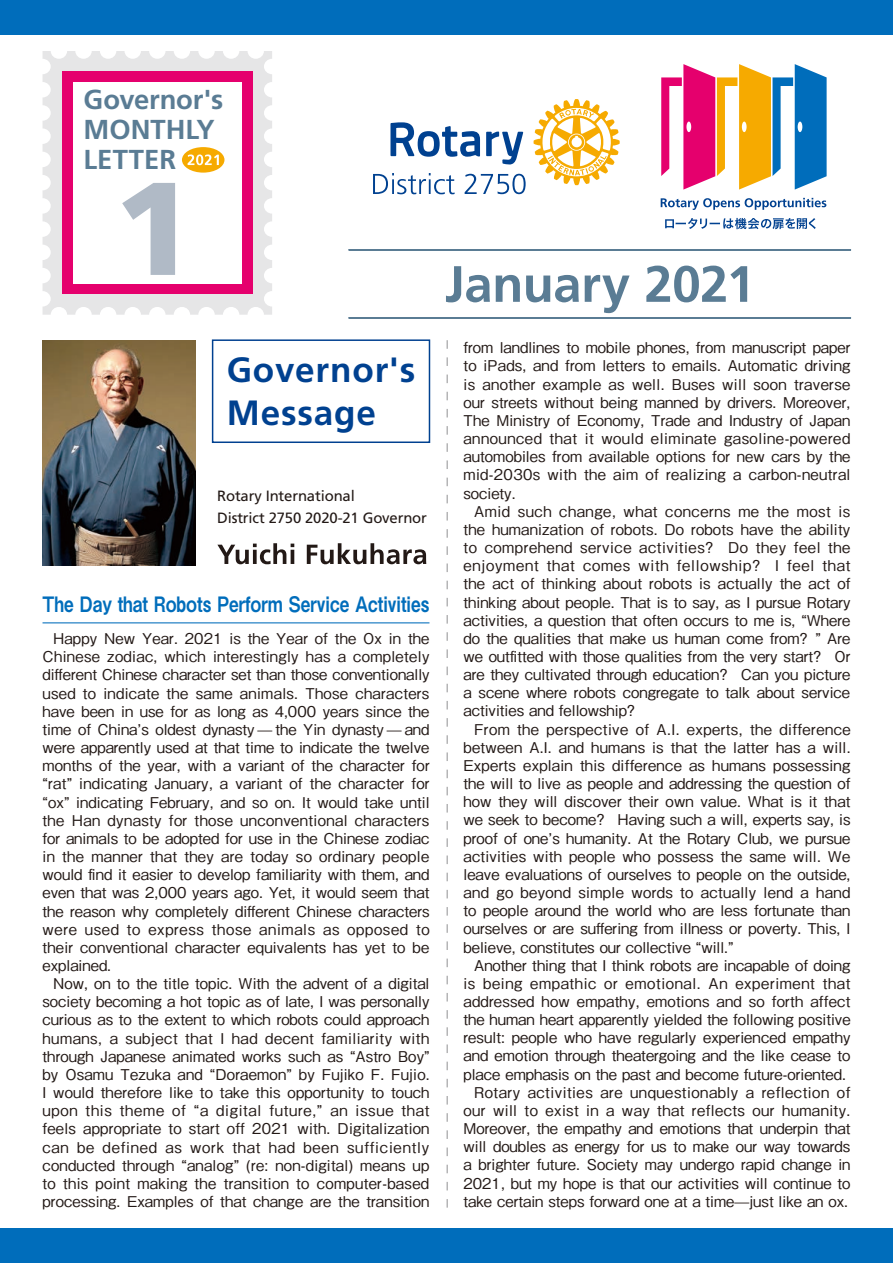
<style>
.page{position:relative;width:893px;height:1263px;background:#fff}
.page>*{position:absolute;margin:0;border:0;box-sizing:border-box;transform-origin:0 0}
.t1{font:900 131.85px "Frutiger";color:#b0bac6}
.t2{font:700 51px "Frutiger";letter-spacing:-.01em;color:#5a7c94}
.t3{font:700 35.1px/42.2px "Frutiger";letter-spacing:.025em;color:#004190}
.t4{font:700 27.45px/30.2px "Frutiger";color:#5a7c94}
.t5{font:21.3px "Midashi Go Pr 6 MB31";color:#006dbb;scale:.82 1}
.t6{font:500 14.85px/18.1px "Gothic BBB Pr 6";color:#231916;text-align:justify}
.t7{font:14.85px/22.4px "Frutiger";letter-spacing:-.01em;color:#231916}
.t8{font:500 14.85px "Gothic BBB Pr 6";letter-spacing:.035em;color:#231916}
.t9{font:500 14.85px "Gothic BBB Pr 6";letter-spacing:.03em;color:#231916}
.t10{font:500 14.85px "Gothic BBB Pr 6";letter-spacing:.04em;color:#231916}
</style>
<div class="page">
<svg style="left:43px;top:51px;width:229px;height:264px;fill:#e6e6e7"></svg>
<div style="left:62px;top:72px;width:190px;height:222px;background:#e5006d"></div>
<div style="left:73px;top:82px;width:168px;height:202px;background:#fff"></div>
<div style="left:182px;top:147px;width:42px;height:26px;background:#f6aa00;border-radius:50%"></div>
<svg style="left:188px;top:154px;width:31px;height:11px"></svg>
<svg style="left:665px;top:218px;width:151px;height:11px"></svg>
<svg style="left:661px;top:64px;width:166px;height:126px"></svg>
<svg style="left:661px;top:198px;width:165px;height:12px"></svg>
<svg style="left:390px;top:122px;width:133px;height:42px"></svg>
<svg style="left:534px;top:99px;width:86px;height:86px"></svg>
<svg style="left:373px;top:173px;width:82px;height:21px"></svg>
<svg style="left:465px;top:174px;width:61px;height:20px"></svg>
<hr style="left:349px;top:317px;width:502px;height:2px;background:#5a7c94">
<hr style="left:349px;top:249px;width:502px;height:2px;background:#5a7c94">
<svg style="left:217px;top:543px;width:77px;height:21px"></svg>
<svg style="left:307px;top:543px;width:119px;height:21px"></svg>
<div style="left:212px;top:339px;width:218px;height:104px;border:2px solid #004190"></div>
<div style="left:0;top:1229px;width:893px;height:34px;background:#006dbb"></div>
<div style="left:0;top:0;width:893px;height:34px;background:#006dbb"></div>
<img style="left:43px;top:340px;width:153px;height:226px">
<svg style="left:446px;top:340px;width:2px;height:868px"></svg>
<hr style="left:43px;top:622px;width:386px;height:1px;background:#006dbb">
<h3 class="t4" style="left:84px;top:84px;width:141px">Governor's<br>MONTHLY<br>LETTER</h3>
<h1 class="t1" style="left:114px;top:149px;width:82px">1</h1>
<h3 class="t3" style="left:227px;top:349px;width:190px">Governor's<br>Message</h3>
<p class="t7" style="left:217px;top:484px;width:211px">Rotary International<br>District 2750 2020-21 Governor</p>
<h3 class="t5" style="left:43px;top:587px;width:473px">The Day that Robots Perform Service Activities</h3>
<p class="t6" style="left:43px;top:628px;width:389px;text-indent:11px">Happy New Year. 2021 is the Year of the Ox in the Chinese zodiac, which interestingly has a completely different Chinese character set than those conventionally used to indicate the same animals. Those characters have been in use for as long as 4,000 years since the time of China’s oldest dynasty — the Yin dynasty — and were apparently used at that time to indicate the twelve months of the year, with a variant of the character for “rat” indicating January, a variant of the character for “ox” indicating February, and so on. It would take until the Han dynasty for those unconventional characters for animals to be adopted for use in the Chinese zodiac in the manner that they are today so ordinary people would find it easier to develop familiarity with them, and even that was 2,000 years ago. Yet, it would seem that the reason why completely different Chinese characters were used to express those animals as opposed to their conventional character equivalents has yet to be explained.</p>
<p class="t6" style="left:43px;top:973px;width:389px;text-indent:11px">Now, on to the title topic. With the advent of a digital society becoming a hot topic as of late, I was personally curious as to the extent to which robots could approach humans, a subject that I had decent familiarity with through Japanese animated works such as “Astro Boy” by Osamu Tezuka and “Doraemon” by Fujiko F. Fujio.<br>I would therefore like to take this opportunity to touch upon this theme of “a digital future,” an issue that feels appropriate to start off 2021 with. Digitalization can be defined as work that had been sufficiently conducted through “analog” (re: non-digital) means up to this point making the transition to computer-based processing. Examples of that change are the transition</p>
<h2 class="t2" style="left:445px;top:254px;width:311px">January 2021</h2>
<p class="t6" style="left:463px;top:338px;width:389px">from landlines to mobile phones, from manuscript paper to iPads, and from letters to emails. Automatic driving is another example as well. Buses will soon traverse our streets without being manned by drivers. Moreover, The Ministry of Economy, Trade and Industry of Japan announced that it would eliminate gasoline-powered automobiles from available options for new cars by the mid-2030s with the aim of realizing a carbon-neutral society.</p>
<p class="t6" style="left:463px;top:501px;width:389px;text-indent:11px">Amid such change, what concerns me the most is the humanization of robots. Do robots have the ability to comprehend service activities? Do they feel the enjoyment that comes with fellowship? I feel that the act of thinking about robots is actually the act of thinking about people. That is to say, as I pursue Rotary activities, a question that often occurs to me is, “Where do the qualities that make us human come from? ” Are we outfitted with those qualities from the very start? Or are they cultivated through education? Can you picture a scene where robots congregate to talk about service activities and fellowship?</p>
<p class="t6" style="left:463px;top:719px;width:389px;text-indent:11px">From the perspective of A.I. experts, the difference between A.I. and humans is that the latter has a will.<br>Experts explain this difference as humans possessing the will to live as people and addressing the question of how they will discover their own value. What is it that we seek to become? Having such a will, experts say, is proof of one’s humanity. At the Rotary Club, we pursue activities with people who possess the same will. We leave evaluations of ourselves to people on the outside, and go beyond simple words to actually lend a hand to people around the world who are less fortunate than ourselves or are suffering from illness or poverty. This, I believe, constitutes our collective “will.”</p>
<p class="t6" style="left:474px;top:955px;width:378px">Another thing that I think robots are incapable of doing</p>
<p class="t10" style="left:463px;top:971px;width:388px">is being empathic or emotional. An experiment that</p>
<p class="t6" style="left:463px;top:991px;width:388px">addressed how empathy, emotions and so forth affect</p>
<p class="t6" style="left:463px;top:1009px;width:389px">the human heart apparently yielded the following positive</p>
<p class="t6" style="left:463px;top:1028px;width:388px">result: people who have regularly experienced empathy</p>
<p class="t6" style="left:463px;top:1046px;width:388px">and emotion through theatergoing and the like cease to</p>
<p class="t6" style="left:463px;top:1064px;width:384px">place emphasis on the past and become future-oriented.</p>
<p class="t8" style="left:474px;top:1080px;width:378px">Rotary activities are unquestionably a reflection of</p>
<p class="t9" style="left:463px;top:1098px;width:388px">our will to exist in a way that reflects our humanity.</p>
<p class="t6" style="left:463px;top:1118px;width:388px">Moreover, the empathy and emotions that underpin that</p>
<p class="t6" style="left:463px;top:1137px;width:388px">will doubles as energy for us to make our way towards</p>
<p class="t6" style="left:463px;top:1155px;width:389px">a brighter future. Society may undergo rapid change in</p>
<p class="t6" style="left:463px;top:1173px;width:388px">2021, but my hope is that our activities will continue to</p>
<p class="t6" style="left:463px;top:1191px;width:386px">take certain steps forward one at a time—just like an ox.</p>
</div>
